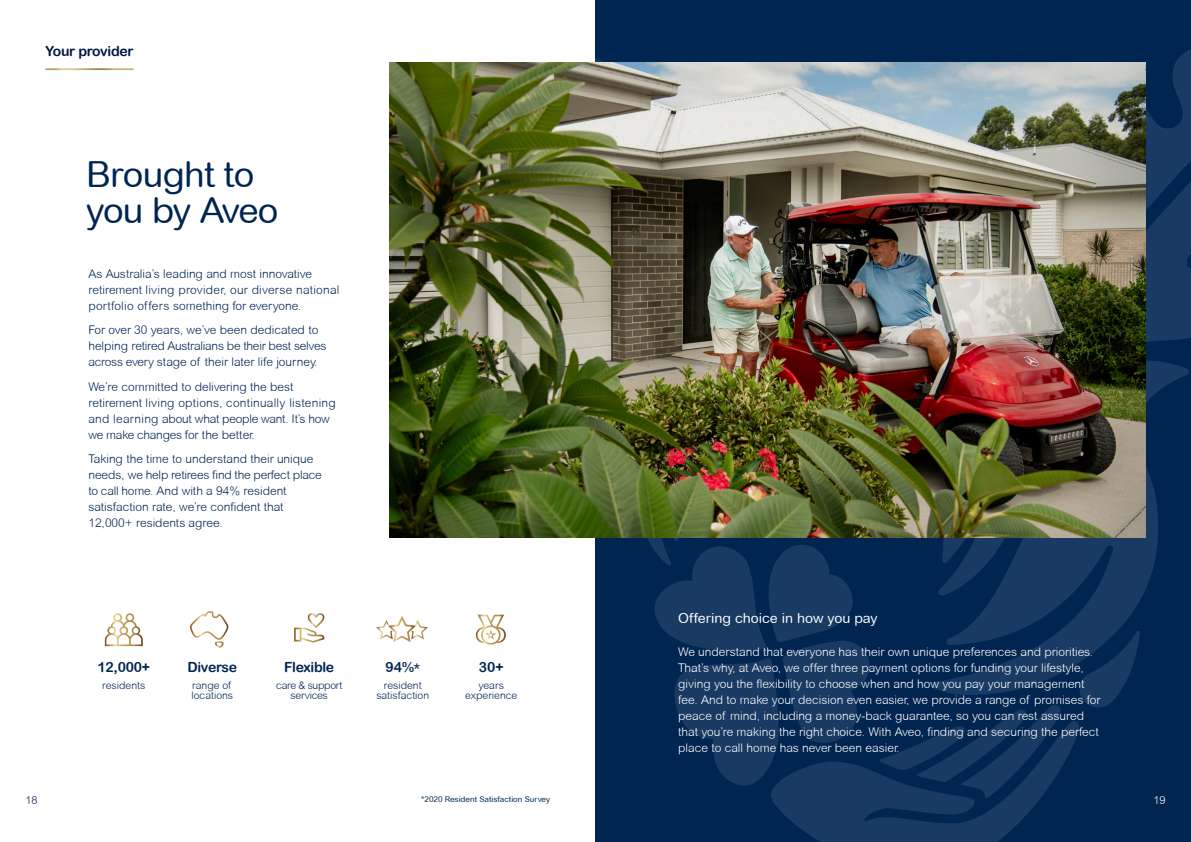
<style>
.page{position:relative;width:1191px;height:842px;background:#fff}
.page>*{position:absolute;margin:0;border:0;box-sizing:border-box;transform-origin:0 0}
.t1{font:36px/36px "Arial Rounded MT";letter-spacing:-.02em;color:#002551}
.t2{font:14px "Arial Rounded MT Bold";letter-spacing:-.02em;color:#002551}
.t3{font:14px "Arial Rounded MT";color:#fff}
.t4{font:14px "Arial Rounded MT Bold";letter-spacing:-.02em;color:#001641}
.t5{font:300 12px/16px "Arial Rounded MT";color:#002551}
.t6{font:300 12px/16px "Arial Rounded MT";color:#fff}
.t7{font:300 11px "Arial Rounded MT";color:#002551}
.t8{font:300 11px "Arial Rounded MT";color:#fff}
.t9{font:300 10.5px/10.5px "Arial Rounded MT";color:#002551;text-align:center}
.t10{font:300 10.5px/10.5px "Arial Rounded MT";letter-spacing:-.03em;color:#002551;text-align:center}
.t11{font:8px "Arial Rounded MT";color:#002551}
</style>
<div class="page">
<div style="left:595px;top:0;width:596px;height:842px;background:#002551"></div>
<svg style="left:449px;top:58px;width:211px;height:5px"></svg>
<svg style="left:951px;top:49px;width:240px;height:310px;fill:#193a62"></svg>
<svg style="left:647px;top:538px;width:466px;height:304px"></svg>
<svg style="left:931px;top:359px;width:258px;height:341px"></svg>
<svg style="left:105px;top:613px;width:38px;height:33px"></svg>
<svg style="left:190px;top:611px;width:39px;height:37px"></svg>
<svg style="left:294px;top:613px;width:30px;height:30px"></svg>
<svg style="left:376px;top:616px;width:52px;height:26px"></svg>
<svg style="left:476px;top:615px;width:30px;height:30px"></svg>
<img style="left:389px;top:63px;width:756px;height:475px">
<p class="t4" style="left:45px;top:42px;width:90px">Your provider</p>
<h1 class="t1" style="left:86px;top:156px;width:194px">Brought to you by Aveo</h1>
<p class="t5" style="left:88px;top:266px;width:253px">As Australia’s leading and most innovative retirement living provider, our diverse national portfolio offers something for everyone.</p>
<p class="t5" style="left:88px;top:322px;width:240px">For over 30 years, we’ve been dedicated to helping retired Australians be their best selves across every stage of their later life journey.</p>
<p class="t5" style="left:88px;top:378px;width:249px">We’re committed to delivering the best retirement living options, continually listening and learning about what people want. It’s how we make changes for the better.</p>
<p class="t5" style="left:88px;top:451px;width:235px">Taking the time to understand their unique needs, we help retirees find the perfect place to call home. And with a 94% resident satisfaction rate, we’re confident that 12,000+ residents agree.</p>
<p class="t2" style="left:98px;top:659px;width:54px">12,000+</p>
<p class="t9" style="left:102px;top:680px;width:45px">residents</p>
<p class="t2" style="left:187px;top:659px;width:51px">Diverse</p>
<p class="t9" style="left:191px;top:680px;width:43px;text-align:left">range of locations</p>
<p class="t2" style="left:284px;top:659px;width:52px">Flexible</p>
<p class="t10" style="left:276px;top:680px;width:68px">care &amp; support services</p>
<p class="t2" style="left:385px;top:659px;width:36px">94%*</p>
<p class="t9" style="left:376px;top:680px;width:54px">resident satisfaction</p>
<p class="t2" style="left:479px;top:659px;width:26px">30+</p>
<p class="t9" style="left:465px;top:680px;width:54px">years experience</p>
<p class="t3" style="left:678px;top:610px;width:201px">Offering choice in how you pay</p>
<p class="t6" style="left:678px;top:644px;width:424px">We understand that everyone has their own unique preferences and priorities.<br>That’s why, at Aveo, we offer three payment options for funding your lifestyle, giving you the flexibility to choose when and how you pay your management fee. And to make your decision even easier, we provide a range of promises for peace of mind, including a money-back guarantee, so you can rest assured that you’re making the right choice. With Aveo, finding and securing the perfect place to call home has never been easier.</p>
<p class="t7" style="left:25px;top:794px;width:14px">18</p>
<p class="t11" style="left:421px;top:795px;width:130px">*2020 Resident Satisfaction Survey</p>
<p class="t8" style="left:1153px;top:794px;width:14px">19</p>
</div>
